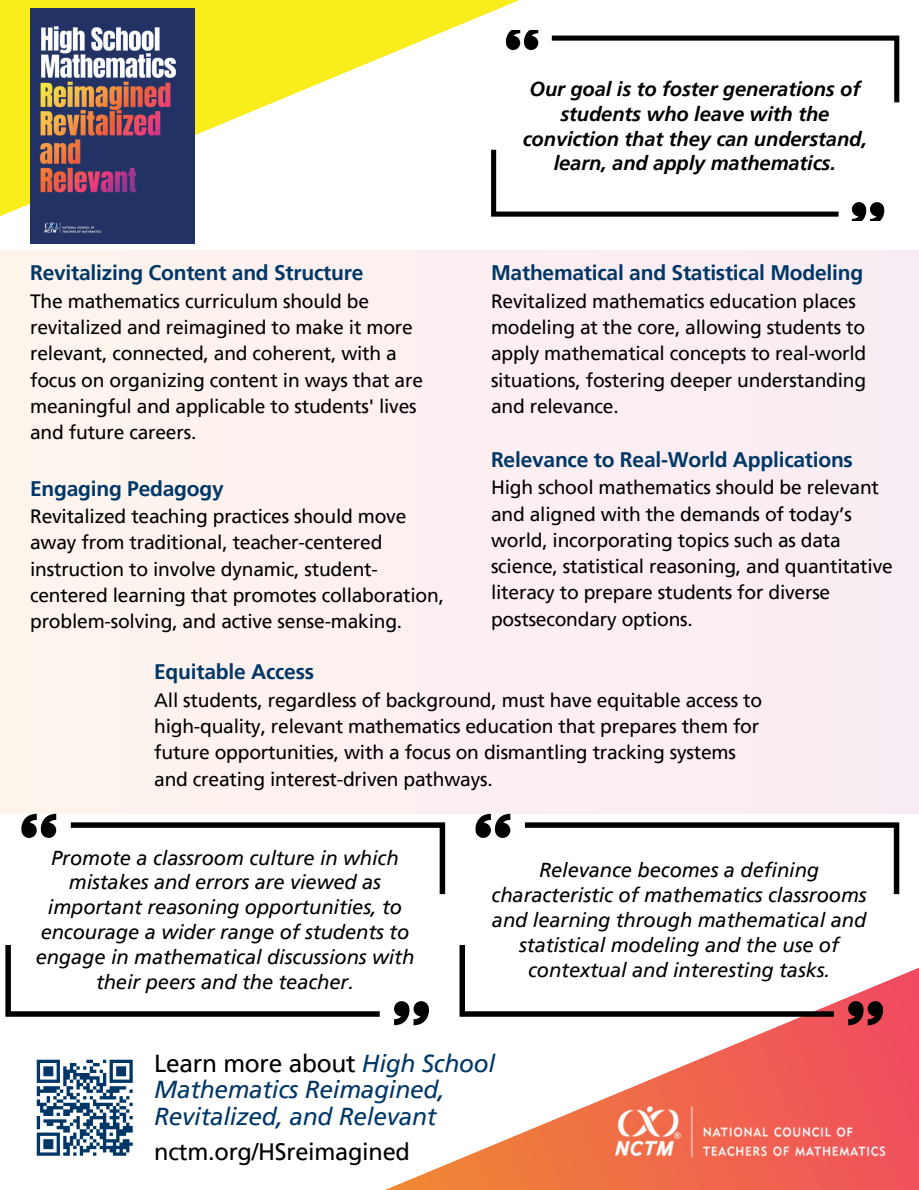
<style>
.page{position:relative;width:919px;height:1190px;background:#fff}
.page>*{position:absolute;margin:0;border:0;box-sizing:border-box;transform-origin:0 0}
.t1{font:italic 24.5px/26.2px "Frutiger LT Pro";letter-spacing:-.01em;color:#003767}
.t2{font:23.62px "Frutiger LT Pro";letter-spacing:-.01em;color:#000}
.t3{font:700 21px "Frutiger LT Pro";letter-spacing:-.01em;color:#003767}
.t4{font:italic 20.12px/24.8px "Frutiger LT Pro";letter-spacing:-.005em;color:#000;text-align:center}
.t5{font:italic 700 20.12px/24.8px "Frutiger LT Pro";letter-spacing:-.005em;color:#000;text-align:center}
.t6{font:19.25px/26.2px "Frutiger LT Pro";letter-spacing:-.01em;color:#000}
.s1{font-style:normal;color:#000}
</style>
<div class="page">
<svg style="left:306px;top:724px;width:613px;height:465px"></svg>
<svg style="left:0;top:0;width:709px;height:244px"></svg>
<div style="left:0;top:250px;width:918px;height:563px;background:#fdeff1"></div>
<img style="left:30px;top:8px;width:164px;height:235px">
<svg style="left:71px;top:822px;width:374px;height:71px"></svg>
<svg style="left:5px;top:944px;width:375px;height:72px"></svg>
<svg style="left:21px;top:813px;width:35px;height:24px"></svg>
<svg style="left:394px;top:1000px;width:35px;height:25px"></svg>
<svg style="left:525px;top:822px;width:374px;height:71px"></svg>
<svg style="left:459px;top:944px;width:375px;height:72px"></svg>
<svg style="left:475px;top:813px;width:35px;height:24px"></svg>
<svg style="left:848px;top:1000px;width:36px;height:25px"></svg>
<svg style="left:552px;top:36px;width:347px;height:66px"></svg>
<svg style="left:491px;top:150px;width:347px;height:66px"></svg>
<svg style="left:505px;top:31px;width:33px;height:19px"></svg>
<svg style="left:852px;top:202px;width:33px;height:18px"></svg>
<img style="left:604px;top:1092px;width:294px;height:77px">
<svg style="left:36px;top:1059px;width:97px;height:97px"></svg>
<p class="t3" style="left:30px;top:260px;width:335px">Revitalizing Content and Structure</p>
<p class="t6" style="left:30px;top:288px;width:394px">The mathematics curriculum should be revitalized and reimagined to make it more relevant, connected, and coherent, with a focus on organizing content in ways that are meaningful and applicable to students' lives and future careers.</p>
<p class="t3" style="left:30px;top:475px;width:195px">Engaging Pedagogy</p>
<p class="t6" style="left:30px;top:503px;width:415px">Revitalized teaching practices should move away from traditional, teacher-centered instruction to involve dynamic, student&shy;centered learning that promotes collaboration, problem-solving, and active sense-making.</p>
<h2 class="t5" style="left:523px;top:76px;width:346px">Our goal is to foster generations of students who leave with the conviction that they can understand, learn, and apply mathematics.</h2>
<p class="t3" style="left:491px;top:260px;width:374px">Mathematical and Statistical Modeling</p>
<p class="t6" style="left:491px;top:288px;width:377px">Revitalized mathematics education places modeling at the core, allowing students to apply mathematical concepts to real-world situations, fostering deeper understanding and relevance.</p>
<p class="t3" style="left:491px;top:446px;width:363px">Relevance to Real-World Applications</p>
<p class="t6" style="left:491px;top:474px;width:403px">High school mathematics should be relevant and aligned with the demands of today’s world, incorporating topics such as data science, statistical reasoning, and quantitative literacy to prepare students for diverse postsecondary options.</p>
<p class="t3" style="left:154px;top:659px;width:161px">Equitable Access</p>
<p class="t6" style="left:154px;top:686px;width:609px">All students, regardless of background, must have equitable access to high-quality, relevant mathematics education that prepares them for future opportunities, with a focus on dismantling tracking systems and creating interest-driven pathways.</p>
<p class="t4" style="left:36px;top:844px;width:380px">Promote a classroom culture in which mistakes and errors are viewed as important reasoning opportunities, to encourage a wider range of students to engage in mathematical discussions with their peers and the teacher.</p>
<p class="t4" style="left:491px;top:857px;width:377px">Relevance becomes a defining characteristic of mathematics classrooms and learning through mathematical and statistical modeling and the use of contextual and interesting tasks.</p>
<p class="t1" style="left:154px;top:1049px;width:343px"><span class="s1">Learn more about</span> High School<br>Mathematics Reimagined,<br>Revitalized, and Relevant</p>
<p class="t2" style="left:154px;top:1136px;width:257px">nctm.org/HSreimagined</p>
</div>
